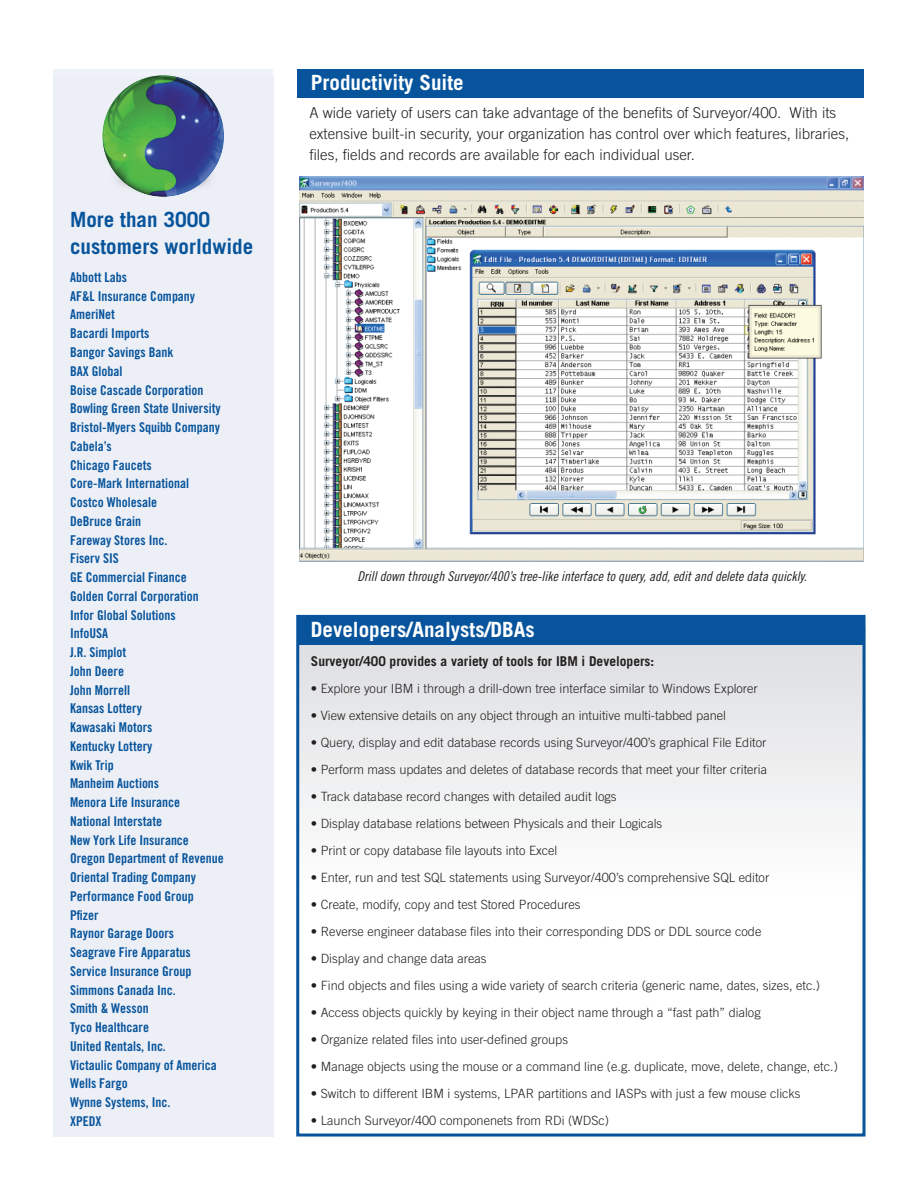
<style>
.page{position:relative;width:918px;height:1188px;background:#fff}
.page>*{position:absolute;margin:0;border:0;box-sizing:border-box;transform-origin:0 0}
.t1{font:700 21px "Trade Gothic LT Std";color:#fff}
.t2{font:700 21px/27px "Trade Gothic LT Std";color:#07549c}
.t3{font:300 15px/21px "Trade Gothic LT Std";color:#231f20}
.t4{font:13.5px/18.8px "Trade Gothic LT Std Bd Cn 20";color:#07549c}
.t5{font:13.5px "Trade Gothic LT Std Cn 18 Obl";color:#231f20}
.t6{font:700 13.5px "Trade Gothic LT Std";color:#231f20}
.t7{font:300 12.75px "Trade Gothic LT Std";color:#231f20}
</style>
<div class="page">
<div style="left:298px;top:628px;width:568px;height:282px;background:linear-gradient(to bottom,#dcdde0,#fff)"></div>
<div style="left:296px;top:615px;width:570px;height:522px;border:3px solid #07549c"></div>
<div style="left:298px;top:69px;width:566px;height:28px;background:#07549c"></div>
<img style="left:299px;top:177px;width:565px;height:384px">
<div style="left:298px;top:616px;width:566px;height:29px;background:#07549c"></div>
<img style="left:102px;top:75px;width:122px;height:122px;border-radius:61px">
<h1 class="t2" style="left:70px;top:206px;width:185px">More than 3000 customers worldwide</h1>
<p class="t4" style="left:70px;top:268px;width:155px">Abbott Labs<br>AF&amp;L Insurance Company<br>AmeriNet<br>Bacardi Imports<br>Bangor Savings Bank<br>BAX Global<br>Boise Cascade Corporation<br>Bowling Green State University<br>Bristol-Myers Squibb Company<br>Cabela’s<br>Chicago Faucets<br>Core-Mark International<br>Costco Wholesale<br>DeBruce Grain<br>Fareway Stores Inc.<br>Fiserv SIS<br>GE Commercial Finance<br>Golden Corral Corporation<br>Infor Global Solutions<br>InfoUSA<br>J.R. Simplot<br>John Deere<br>John Morrell<br>Kansas Lottery<br>Kawasaki Motors<br>Kentucky Lottery<br>Kwik Trip<br>Manheim Auctions<br>Menora Life Insurance<br>National Interstate<br>New York Life Insurance<br>Oregon Department of Revenue<br>Oriental Trading Company<br>Performance Food Group<br>Pfizer<br>Raynor Garage Doors<br>Seagrave Fire Apparatus<br>Service Insurance Group<br>Simmons Canada Inc.<br>Smith &amp; Wesson<br>Tyco Healthcare<br>United Rentals, Inc.<br>Victaulic Company of America<br>Wells Fargo<br>Wynne Systems, Inc.<br>XPEDX</p>
<h1 class="t1" style="left:311px;top:69px;width:154px">Productivity Suite</h1>
<p class="t3" style="left:309px;top:102px;width:541px">A wide variety of users can take advantage of the benefits of Surveyor/400. With its extensive built-in security, your organization has control over which features, libraries, files, fields and records are available for each individual user.</p>
<p class="t5" style="left:357px;top:569px;width:451px">Drill down through Surveyor/400’s tree-like interface to query, add, edit and delete data quickly.</p>
<h1 class="t1" style="left:311px;top:617px;width:226px">Developers/Analysts/DBAs</h1>
<p class="t6" style="left:311px;top:653px;width:345px">Surveyor/400 provides a variety of tools for IBM i Developers:</p>
<p class="t7" style="left:311px;top:681px;width:448px">• Explore your IBM i through a drill-down tree interface similar to Windows Explorer</p>
<p class="t7" style="left:311px;top:708px;width:417px">• View extensive details on any object through an intuitive multi-tabbed panel</p>
<p class="t7" style="left:311px;top:735px;width:457px">• Query, display and edit database records using Surveyor/400’s graphical File Editor</p>
<p class="t7" style="left:311px;top:762px;width:458px">• Perform mass updates and deletes of database records that meet your filter criteria</p>
<p class="t7" style="left:311px;top:789px;width:307px">• Track database record changes with detailed audit logs</p>
<p class="t7" style="left:311px;top:816px;width:353px">• Display database relations between Physicals and their Logicals</p>
<p class="t7" style="left:311px;top:843px;width:248px">• Print or copy database file layouts into Excel</p>
<p class="t7" style="left:311px;top:870px;width:460px">• Enter, run and test SQL statements using Surveyor/400’s comprehensive SQL editor</p>
<p class="t7" style="left:311px;top:897px;width:271px">• Create, modify, copy and test Stored Procedures</p>
<p class="t7" style="left:311px;top:924px;width:452px">• Reverse engineer database files into their corresponding DDS or DDL source code</p>
<p class="t7" style="left:311px;top:951px;width:177px">• Display and change data areas</p>
<p class="t7" style="left:311px;top:978px;width:511px">• Find objects and files using a wide variety of search criteria (generic name, dates, sizes, etc.)</p>
<p class="t7" style="left:311px;top:1005px;width:451px">• Access objects quickly by keying in their object name through a “fast path” dialog</p>
<p class="t7" style="left:311px;top:1032px;width:259px">• Organize related files into user-defined groups</p>
<p class="t7" style="left:311px;top:1059px;width:529px">• Manage objects using the mouse or a command line (e.g. duplicate, move, delete, change, etc.)</p>
<p class="t7" style="left:311px;top:1086px;width:491px">• Switch to different IBM i systems, LPAR partitions and IASPs with just a few mouse clicks</p>
<p class="t7" style="left:311px;top:1113px;width:300px">• Launch Surveyor/400 componenets from RDi (WDSc)</p>
</div>
